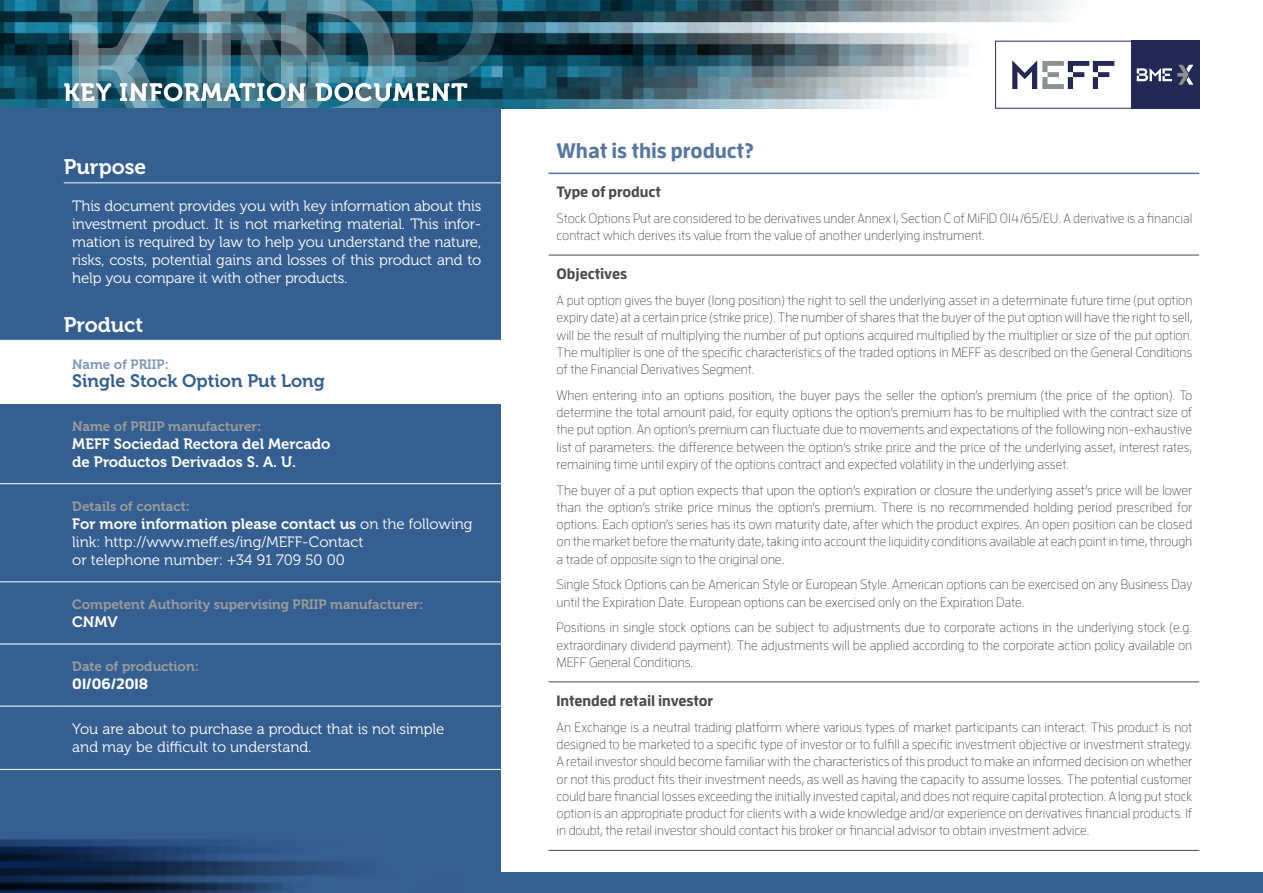
<style>
.page{position:relative;width:1263px;height:893px;background:#fff}
.page>*{position:absolute;margin:0;border:0;box-sizing:border-box;transform-origin:0 0}
.t1{font:24.6px "Museo 700";letter-spacing:.05em;color:#fff}
.t2{font:700 21px "Enzo OT";letter-spacing:-.005em;color:#5477a1}
.t3{font:21px "Museo 700";color:#fff}
.t4{font:18px "Museo 700";color:#365f91}
.t5{font:15px/18px "Museo 300";color:#fff}
.t6{font:15px/18px "Museo 700";color:#fff}
.t7{font:700 15px "Enzo OT";letter-spacing:-.005em;color:#4a4a49}
.t8{font:700 15px "Enzo OT";color:#fff}
.t9{font:300 13.5px/17.2px "Enzo OT";letter-spacing:-.005em;color:#4a4a49;text-align:justify}
.t10{font:13.5px "Museo 700";color:#9d9d9c}
.t11{font:13.5px "Museo 700";color:#7c97b8}
.s1{font-family:"Museo 300"}
</style>
<div class="page">
<img style="left:0;top:0;width:1087px;height:109px">
<svg style="left:60px;top:0;width:437px;height:109px;background:#386b7c"></svg>
<div style="left:1131px;top:41px;width:68px;height:68px;background:#232855"></div>
<svg style="left:995px;top:41px;width:198px;height:68px"></svg>
<hr style="left:549px;top:173px;width:650px;height:1px;background:#5477a1">
<hr style="left:549px;top:255px;width:650px;height:1px;background:#4a4a49">
<hr style="left:549px;top:682px;width:650px;height:1px;background:#4a4a49">
<hr style="left:549px;top:850px;width:650px;height:1px;background:#4a4a49">
<div style="left:0;top:873px;width:1263px;height:20px;background:#365f91"></div>
<div style="left:0;top:109px;width:501px;height:784px;background:#365f91"></div>
<div style="left:0;top:341px;width:501px;height:62px;background:#fff"></div>
<hr style="left:0;top:340px;width:64px;height:1px;background:#fff">
<hr style="left:64px;top:340px;width:437px;height:1px;background:#fff">
<hr style="left:0;top:403px;width:64px;height:1px;background:#fff">
<hr style="left:64px;top:403px;width:437px;height:1px;background:#fff">
<hr style="left:0;top:483px;width:64px;height:1px;background:#fff">
<hr style="left:64px;top:483px;width:437px;height:1px;background:#fff">
<hr style="left:0;top:582px;width:64px;height:1px;background:#fff">
<hr style="left:64px;top:582px;width:437px;height:1px;background:#fff">
<hr style="left:0;top:644px;width:64px;height:1px;background:#fff">
<hr style="left:64px;top:644px;width:437px;height:1px;background:#fff">
<hr style="left:0;top:706px;width:64px;height:1px;background:#fff">
<hr style="left:64px;top:706px;width:437px;height:1px;background:#fff">
<hr style="left:0;top:769px;width:64px;height:1px;background:#fff">
<hr style="left:64px;top:769px;width:437px;height:1px;background:#fff">
<hr style="left:64px;top:182px;width:437px;height:1px;background:#fff">
<h1 class="t1" style="left:64px;top:79px;width:405px">KEY INFORMATION DOCUMENT</h1>
<h2 class="t3" style="left:64px;top:155px;width:84px">Purpose</h2>
<p class="t5" style="left:72px;top:197px;width:411px;text-align:justify">This document provides you with key information about this investment product. It is not marketing material. This infor&shy;mation is required by law to help you understand the nature, risks, costs, potential gains and losses of this product and to help you compare it with other products.</p>
<h2 class="t3" style="left:64px;top:313px;width:81px">Product</h2>
<p class="t11" style="left:72px;top:356px;width:98px">Name of PRIIP:</p>
<h3 class="t4" style="left:72px;top:370px;width:254px">Single Stock Option Put Long</h3>
<p class="t10" style="left:72px;top:418px;width:190px">Name of PRIIP manufacturer:</p>
<p class="t6" style="left:72px;top:435px;width:260px">MEFF Sociedad Rectora del Mercado de Productos Derivados S. A. U.</p>
<p class="t10" style="left:72px;top:499px;width:119px">Details of contact:</p>
<p class="t6" style="left:72px;top:515px;width:402px">For more information please contact us <span class="s1">on the following</span></p>
<p class="t5" style="left:72px;top:533px;width:293px">link: http://www.meff.es/ing/MEFF-Contact or telephone number: +34 91 709 50 00</p>
<p class="t10" style="left:72px;top:597px;width:352px">Competent Authority supervising PRIIP manufacturer:</p>
<p class="t6" style="left:72px;top:613px;width:47px">CNMV</p>
<p class="t10" style="left:72px;top:659px;width:128px">Date of production:</p>
<p class="t8" style="left:72px;top:674px;width:77px">01/06/2018</p>
<p class="t5" style="left:72px;top:720px;width:374px">You are about to purchase a product that is not simple and may be difficult to understand.</p>
<h2 class="t2" style="left:557px;top:137px;width:199px">What is this product?</h2>
<p class="t7" style="left:557px;top:182px;width:106px">Type of product</p>
<p class="t9" style="left:557px;top:209px;width:637px">Stock Options Put are considered to be derivatives under Annex I, Section C of MiFID 014/65/EU. A derivative is a financial contract which derives its value from the value of another underlying instrument.</p>
<p class="t7" style="left:557px;top:264px;width:72px">Objectives</p>
<p class="t9" style="left:557px;top:291px;width:637px">A put option gives the buyer (long position) the right to sell the underlying asset in a determinate future time (put option expiry date) at a certain price (strike price). The number of shares that the buyer of the put option will have the right to sell, will be the result of multiplying the number of put options acquired multiplied by the multiplier or size of the put option.<br>The multiplier is one of the specific characteristics of the traded options in MEFF as described on the General Conditions of the Financial Derivatives Segment.</p>
<p class="t9" style="left:557px;top:386px;width:637px">When entering into an options position, the buyer pays the seller the option’s premium (the price of the option). To determine the total amount paid, for equity options the option’s premium has to be multiplied with the contract size of the put option. An option’s premium can fluctuate due to movements and expectations of the following non-exhaustive list of parameters: the difference between the option’s strike price and the price of the underlying asset, interest rates, remaining time until expiry of the options contract and expected volatility in the underlying asset.</p>
<p class="t9" style="left:557px;top:481px;width:637px">The buyer of a put option expects that upon the option’s expiration or closure the underlying asset’s price will be lower than the option’s strike price minus the option’s premium. There is no recommended holding period prescribed for options. Each option’s series has its own maturity date, after which the product expires. An open position can be closed on the market before the maturity date, taking into account the liquidity conditions available at each point in time, through a trade of opposite sign to the original one.</p>
<p class="t9" style="left:557px;top:576px;width:637px">Single Stock Options can be American Style or European Style. American options can be exercised on any Business Day until the Expiration Date. European options can be exercised only on the Expiration Date.</p>
<p class="t9" style="left:557px;top:619px;width:637px">Positions in single stock options can be subject to adjustments due to corporate actions in the underlying stock (e.g. extraordinary dividend payment). The adjustments will be applied according to the corporate action policy available on MEFF General Conditions.</p>
<p class="t7" style="left:557px;top:691px;width:158px">Intended retail investor</p>
<p class="t9" style="left:557px;top:718px;width:637px">An Exchange is a neutral trading platform where various types of market participants can interact. This product is not designed to be marketed to a specific type of investor or to fulfill a specific investment objective or investment strategy.<br>A retail investor should become familiar with the characteristics of this product to make an informed decision on whether or not this product fits their investment needs, as well as having the capacity to assume losses. The potential customer could bare financial losses exceeding the initially invested capital, and does not require capital protection. A long put stock option is an appropriate product for clients with a wide knowledge and/or experience on derivatives financial products. If in doubt, the retail investor should contact his broker or financial advisor to obtain investment advice.</p>
</div>
